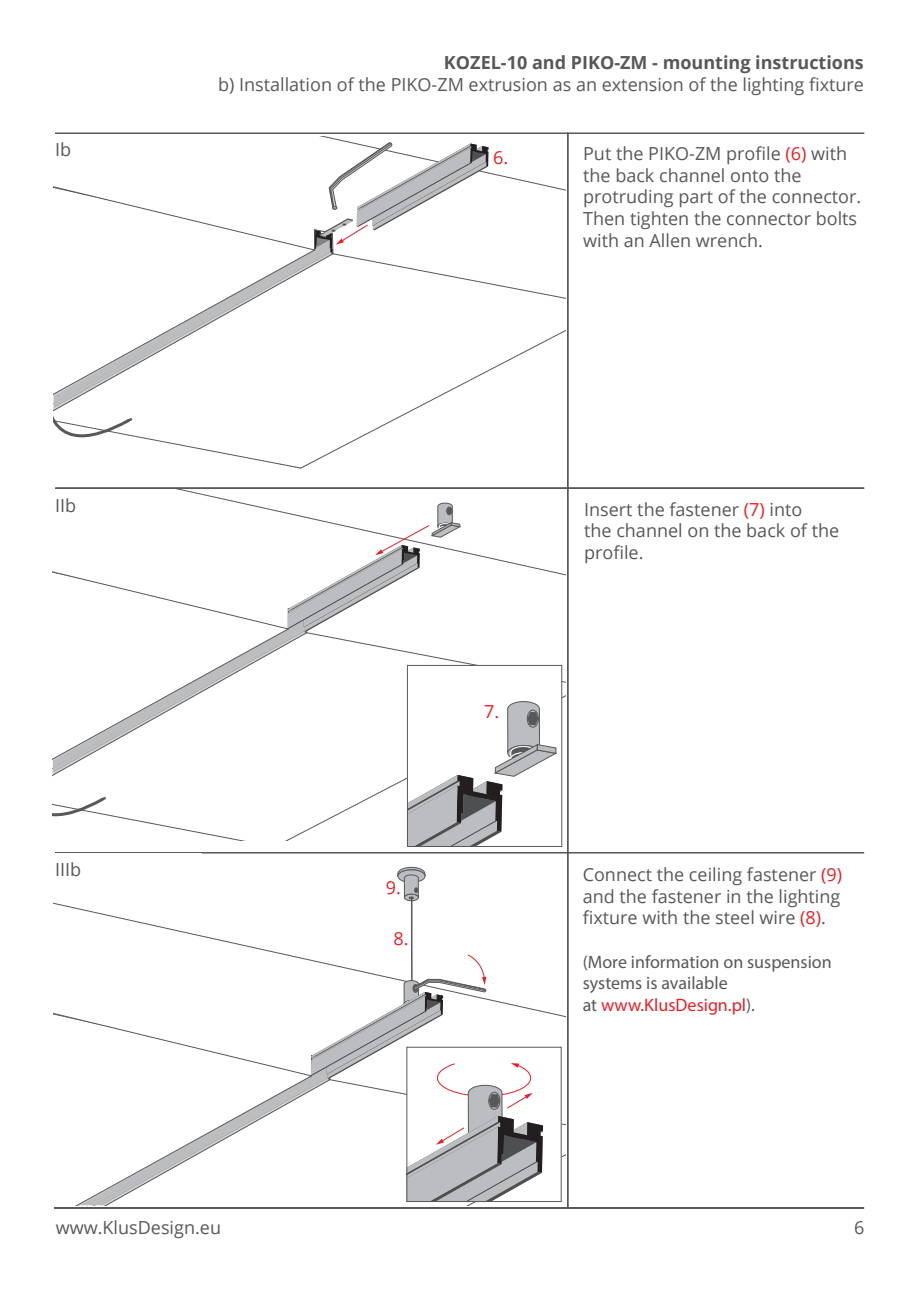
<style>
.page{position:relative;width:919px;height:1289px;background:#fff}
.page>*{position:absolute;margin:0;border:0;box-sizing:border-box;transform-origin:0 0}
.t1{font:18px/21.6px "Open Sans";color:#57585a}
.t2{font:18px/21.6px "Myriad Pro";color:#57585a}
.t3{font:700 18px "Open Sans";color:#57585a}
.t4{font:18px "Open Sans";color:#ee1d23}
.s1{color:#ee1d23}
</style>
<div class="page">
<hr style="left:55px;top:488px;width:808px;height:1px;background:#57585a">
<div style="left:55px;top:487px;width:809px;height:1px;border:1px solid #57585a"></div>
<div style="left:55px;top:852px;width:809px;height:1px;border:1px solid #57585a"></div>
<div style="left:567px;top:132px;width:1px;height:1076px;border:1px solid #57585a"></div>
<div style="left:54px;top:1207px;width:810px;height:1px;border:1px solid #57585a"></div>
<div style="left:55px;top:133px;width:809px;height:1px;border:1px solid #57585a"></div>
<svg style="left:54px;top:136px;width:511px;height:329px"></svg>
<svg style="left:53px;top:489px;width:512px;height:357px"></svg>
<div style="left:407px;top:665px;width:155px;height:181px;border:1px solid #57585a"></div>
<svg style="left:201px;top:853px;width:364px;height:14px"></svg>
<svg style="left:54px;top:867px;width:511px;height:338px"></svg>
<div style="left:406px;top:1046px;width:155px;height:155px;border:1px solid #57585a"></div>
<div style="left:44px;top:140px;width:40px;height:24px;background:#fff"></div>
<p class="t3" style="left:444px;top:50px;width:421px">KOZEL-10 and PIKO-ZM - mounting instructions</p>
<p class="t1" style="left:218px;top:73px;width:647px">b) Installation of the PIKO-ZM extrusion as an extension of the lighting fixture</p>
<p class="t1" style="left:55px;top:138px;width:18px">Ib</p>
<p class="t4" style="left:493px;top:145px;width:17px">6.</p>
<p class="t1" style="left:583px;top:142px;width:280px">Put the PIKO-ZM profile <span class="s1">(6)</span> with the back channel onto the protruding part of the connector.<br>Then tighten the connector bolts with an Allen wrench.</p>
<p class="t1" style="left:55px;top:494px;width:23px">IIb</p>
<p class="t1" style="left:584px;top:498px;width:256px">Insert the fastener <span class="s1">(7)</span> into<br>the channel on the back of the profile.</p>
<p class="t4" style="left:484px;top:698px;width:17px">7.</p>
<p class="t1" style="left:55px;top:858px;width:28px">IIIb</p>
<p class="t4" style="left:386px;top:875px;width:17px">9.</p>
<p class="t4" style="left:393px;top:926px;width:17px">8.</p>
<p class="t1" style="left:582px;top:863px;width:261px;text-align:justify">Connect the ceiling fastener <span class="s1">(9) </span>and the fastener in the lighting fixture with the steel wire <span class="s1">(8)</span>.</p>
<p class="t2" style="left:582px;top:950px;width:250px">(More information on suspension systems is available<br>at <span class="s1">www.KlusDesign.pl</span>).</p>
<p class="t1" style="left:56px;top:1215px;width:167px">www.KlusDesign.eu</p>
<p class="t1" style="left:854px;top:1215px;width:12px">6</p>
</div>
